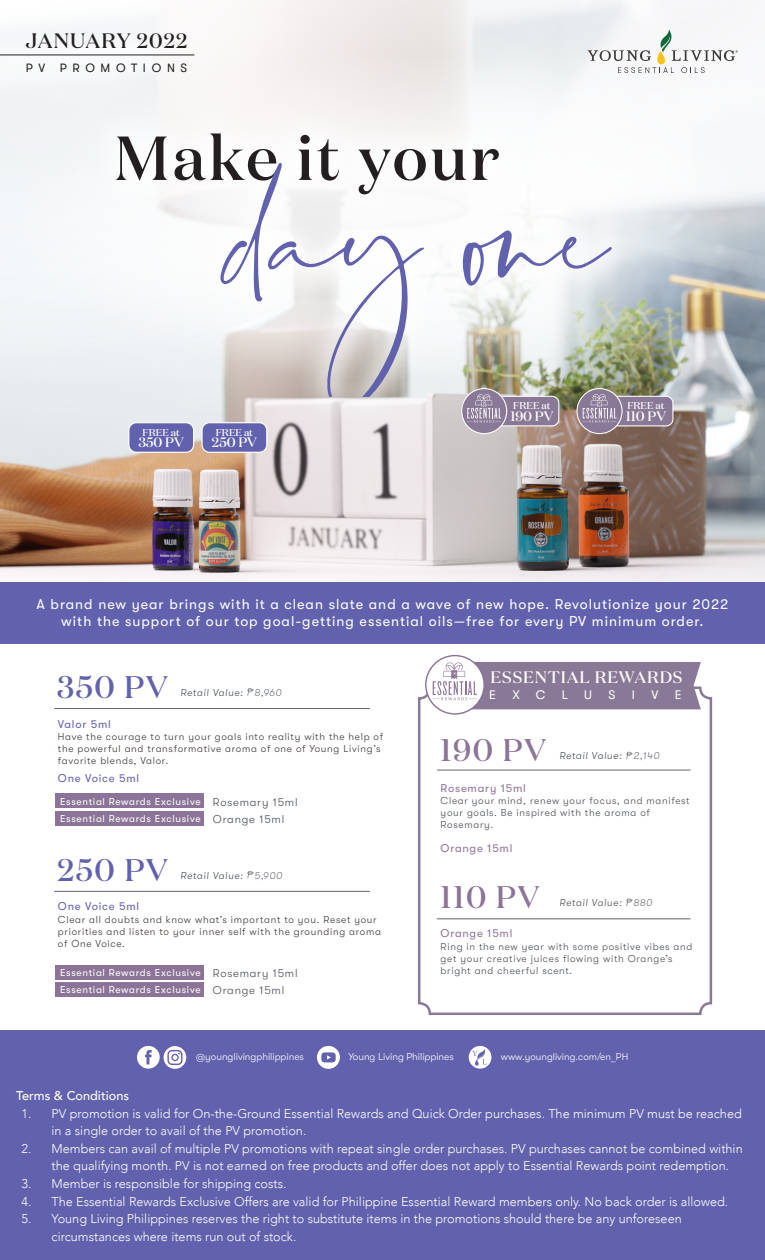
<style>
.page{position:relative;width:765px;height:1260px;background:#fff}
.page>*{position:absolute;margin:0;border:0;box-sizing:border-box;transform-origin:0 0}
.t1{font:131px "Santorini";color:#6261ad}
.t2{font:500 62px "Domaine Display";letter-spacing:.05em;color:#231f20}
.t3{font:500 31.25px "Domaine Display";letter-spacing:.05em;color:#6261ad}
.t4{font:500 31.25px "Domaine Display";letter-spacing:.05em;color:#8c7498}
.t5{font:500 20.88px "Domaine Display";letter-spacing:.05em;color:#231f20}
.t6{font:500 16.62px "Domaine Display";letter-spacing:.05em;color:#fff}
.t7{font:14.25px/16.9px "GT Walsheim";letter-spacing:.07em;color:#fff;text-align:center}
.t8{font:500 13.75px "Domaine Display";color:#fff}
.t9{font:300 12.75px/17.6px "Avenir";color:#fff}
.t10{font:500 12.75px "Avenir";color:#fff}
.t11{font:12.38px "GT Walsheim";color:#fff}
.t12{font:12px "GT Walsheim";letter-spacing:.475em;color:#231f20}
.t13{font:300 11.25px "GT Walsheim";letter-spacing:.07em;color:#4a4f55}
.t14{font:11.25px "GT Walsheim";letter-spacing:.07em;color:#8c7498}
.t15{font:11.25px "GT Walsheim";letter-spacing:.07em;color:#6261ad}
.t16{font:300 10px/12px "GT Walsheim";letter-spacing:.07em;color:#3e3835}
.t17{font:300 10px/12px "GT Walsheim";letter-spacing:.07em;color:#4a4f55}
.t18{font:10px "GT Walsheim";letter-spacing:.07em;color:#fff}
.t19{font:italic 300 10px "GT Walsheim";letter-spacing:.07em;color:#4a4f55}
.t20{font:300 10px "GT Walsheim";color:#fff}
.t21{font:500 10px "Domaine Display";color:#fff}
.t22{font:300 9.88px "GT Walsheim";color:#fff}
.s1{color:#6e7277}
</style>
<div class="page">
<div style="left:0;top:1030px;width:765px;height:230px;background:#6261ad"></div>
<svg style="left:137px;top:1046px;width:49px;height:23px"></svg>
<svg style="left:317px;top:1046px;width:23px;height:23px"></svg>
<svg style="left:469px;top:1046px;width:22px;height:23px"></svg>
<img style="left:137px;top:410px;width:628px;height:172px">
<img style="left:0;top:410px;width:137px;height:169px">
<svg style="left:0;top:0;width:765px;height:410px;fill:#f2f3f5"></svg>
<hr style="left:0;top:55px;width:194px;height:1px;background:#231f20">
<svg style="left:588px;top:30px;width:150px;height:43px"></svg>
<div style="left:0;top:582px;width:765px;height:62px;background:#6261ad"></div>
<svg style="left:247px;top:688px;width:7px;height:8px"></svg>
<hr style="left:54px;top:708px;width:316px;height:1px;background:#64656a">
<div style="left:55px;top:794px;width:149px;height:14px;background:#8c7498"></div>
<div style="left:55px;top:811px;width:149px;height:14px;background:#8c7498"></div>
<svg style="left:247px;top:871px;width:7px;height:8px"></svg>
<hr style="left:54px;top:891px;width:316px;height:1px;background:#64656a">
<div style="left:55px;top:965px;width:149px;height:14px;background:#8c7498"></div>
<div style="left:55px;top:983px;width:149px;height:14px;background:#8c7498"></div>
<div style="left:418px;top:686px;width:294px;height:329px;border:2px solid #8a7897;border-radius:11px"></div>
<svg style="left:626px;top:752px;width:7px;height:7px"></svg>
<svg style="left:626px;top:899px;width:7px;height:7px"></svg>
<hr style="left:437px;top:770px;width:253px;height:1px;background:#64656a">
<hr style="left:437px;top:919px;width:253px;height:1px;background:#64656a">
<svg style="left:426px;top:656px;width:58px;height:58px"></svg>
<div style="left:425px;top:655px;width:60px;height:60px;border:1px solid #8c7498;border-radius:50%"></div>
<svg style="left:433px;top:662px;width:268px;height:47px;background:#9c8ca7"></svg>
<div style="left:85px;top:102px;width:558px;height:327px;background:#fff;opacity:.75"></div>
<div style="left:202px;top:423px;width:65px;height:29px;background:#6261ad;border-radius:7px"></div>
<div style="left:201px;top:422px;width:66px;height:31px;border:1px solid #fff;border-radius:7px"></div>
<div style="left:484px;top:396px;width:75px;height:30px;background:#8a7897;border-radius:7px"></div>
<div style="left:483px;top:396px;width:76px;height:30px;border:1px solid #fff;border-radius:7px"></div>
<div style="left:462px;top:389px;width:45px;height:45px;background:#8a7897;border-radius:50%"></div>
<div style="left:461px;top:388px;width:46px;height:46px;border:1px solid #fff;border-radius:50%"></div>
<svg style="left:467px;top:394px;width:34px;height:29px"></svg>
<div style="left:129px;top:423px;width:65px;height:29px;background:#6261ad;border-radius:7px"></div>
<div style="left:128px;top:422px;width:66px;height:31px;border:1px solid #fff;border-radius:7px"></div>
<div style="left:590px;top:396px;width:83px;height:30px;background:#8a7897;border-radius:7px"></div>
<div style="left:590px;top:396px;width:83px;height:30px;border:1px solid #fff;border-radius:7px"></div>
<svg style="left:577px;top:389px;width:45px;height:45px"></svg>
<div style="left:577px;top:388px;width:46px;height:46px;border:1px solid #fff;border-radius:50%"></div>
<svg style="left:583px;top:394px;width:34px;height:29px"></svg>
<p class="t5" style="left:26px;top:28px;width:163px">JANUARY 2022</p>
<p class="t12" style="left:26px;top:61px;width:163px">PV PROMOTIONS</p>
<p class="t2" style="left:114px;top:119px;width:387px">Make it your</p>
<p class="t1" style="left:233px;top:176px;width:378px">day one</p>
<p class="t21" style="left:216px;top:426px;width:39px">FREE at</p>
<p class="t8" style="left:212px;top:434px;width:47px">250 PV</p>
<p class="t21" style="left:513px;top:399px;width:39px">FREE at</p>
<p class="t8" style="left:510px;top:407px;width:45px">190 PV</p>
<p class="t21" style="left:143px;top:426px;width:39px">FREE at</p>
<p class="t8" style="left:139px;top:434px;width:47px">350 PV</p>
<p class="t21" style="left:627px;top:399px;width:39px">FREE at</p>
<p class="t8" style="left:626px;top:407px;width:42px">110 PV</p>
<p class="t7" style="left:37px;top:596px;width:693px">A brand new year brings with it a clean slate and a wave of new hope. Revolutionize your 2022 with the support of our top goal-getting essential oils—free for every PV minimum order.</p>
<p class="t3" style="left:57px;top:667px;width:112px">350 PV</p>
<p class="t19" style="left:180px;top:687px;width:103px">Retail Value: <span class="s1">8,960</span></p>
<p class="t15" style="left:58px;top:718px;width:55px">Valor 5ml</p>
<p class="t16" style="left:58px;top:730px;width:327px">Have the courage to turn your goals into reality with the help of the powerful and transformative aroma of one of Young Living’s favorite blends, Valor.</p>
<p class="t15" style="left:58px;top:772px;width:83px">One Voice 5ml</p>
<p class="t18" style="left:60px;top:796px;width:142px">Essential Rewards Exclusive</p>
<p class="t18" style="left:60px;top:813px;width:142px">Essential Rewards Exclusive</p>
<p class="t3" style="left:57px;top:850px;width:112px">250 PV</p>
<p class="t13" style="left:213px;top:795px;width:86px">Rosemary 15ml</p>
<p class="t13" style="left:213px;top:813px;width:73px">Orange 15ml</p>
<p class="t19" style="left:180px;top:870px;width:103px">Retail Value: <span class="s1">5,900</span></p>
<p class="t15" style="left:58px;top:900px;width:83px">One Voice 5ml</p>
<p class="t16" style="left:58px;top:914px;width:325px">Clear all doubts and know what’s important to you. Reset your priorities and listen to your inner self with the grounding aroma of One Voice.</p>
<p class="t18" style="left:60px;top:967px;width:142px">Essential Rewards Exclusive</p>
<p class="t18" style="left:60px;top:984px;width:142px">Essential Rewards Exclusive</p>
<p class="t13" style="left:213px;top:967px;width:86px">Rosemary 15ml</p>
<p class="t13" style="left:213px;top:984px;width:73px">Orange 15ml</p>
<p class="t6" style="left:490px;top:667px;width:194px">ESSENTIAL REWARDS</p>
<p class="t11" style="left:489px;top:688px;width:8px">E</p>
<p class="t11" style="left:512px;top:688px;width:9px">X</p>
<p class="t11" style="left:536px;top:688px;width:11px">C</p>
<p class="t11" style="left:562px;top:688px;width:8px">L</p>
<p class="t11" style="left:584px;top:688px;width:9px">U</p>
<p class="t11" style="left:609px;top:688px;width:8px">S</p>
<p class="t11" style="left:632px;top:688px;width:5px">I</p>
<p class="t11" style="left:651px;top:688px;width:8px">V</p>
<p class="t11" style="left:675px;top:688px;width:8px">E</p>
<p class="t4" style="left:440px;top:731px;width:107px">190 PV</p>
<p class="t19" style="left:559px;top:750px;width:102px">Retail Value: <span class="s1">2,140</span></p>
<p class="t14" style="left:441px;top:782px;width:87px">Rosemary 15ml</p>
<p class="t17" style="left:441px;top:795px;width:250px">Clear your mind, renew your focus, and manifest your goals. Be inspired with the aroma of<br>Rosemary.</p>
<p class="t14" style="left:441px;top:842px;width:73px">Orange 15ml</p>
<p class="t4" style="left:440px;top:878px;width:101px">110 PV</p>
<p class="t14" style="left:441px;top:927px;width:73px">Orange 15ml</p>
<p class="t19" style="left:559px;top:897px;width:94px">Retail Value: <span class="s1">880</span></p>
<p class="t17" style="left:441px;top:940px;width:253px">Ring in the new year with some positive vibes and get your creative juices flowing with Orange’s bright and cheerful scent.</p>
<p class="t20" style="left:196px;top:1051px;width:109px">@younglivingphilippines</p>
<p class="t20" style="left:348px;top:1051px;width:107px">Young Living Philippines</p>
<p class="t22" style="left:501px;top:1051px;width:129px">www.youngliving.com/en_PH</p>
<p class="t10" style="left:16px;top:1084px;width:114px">Terms &amp; Conditions</p>
<p class="t9" style="left:52px;top:1104px;width:692px;text-indent:-30px">1. PV promotion is valid for On-the-Ground Essential Rewards and Quick Order purchases. The minimum PV must be reached in a single order to avail of the PV promotion.</p>
<p class="t9" style="left:52px;top:1140px;width:693px;text-indent:-30px">2. Members can avail of multiple PV promotions with repeat single order purchases. PV purchases cannot be combined within the qualifying month. PV is not earned on free products and offer does not apply to Essential Rewards point redemption.</p>
<p class="t9" style="left:22px;top:1175px;width:266px">3. Member is responsible for shipping costs.</p>
<p class="t9" style="left:22px;top:1192px;width:708px">4. The Essential Rewards Exclusive Offers are valid for Philippine Essential Reward members only. No back order is allowed.</p>
<p class="t9" style="left:52px;top:1210px;width:632px;text-indent:-30px">5. Young Living Philippines reserves the right to substitute items in the promotions should there be any unforeseen circumstances where items run out of stock.</p>
</div>
